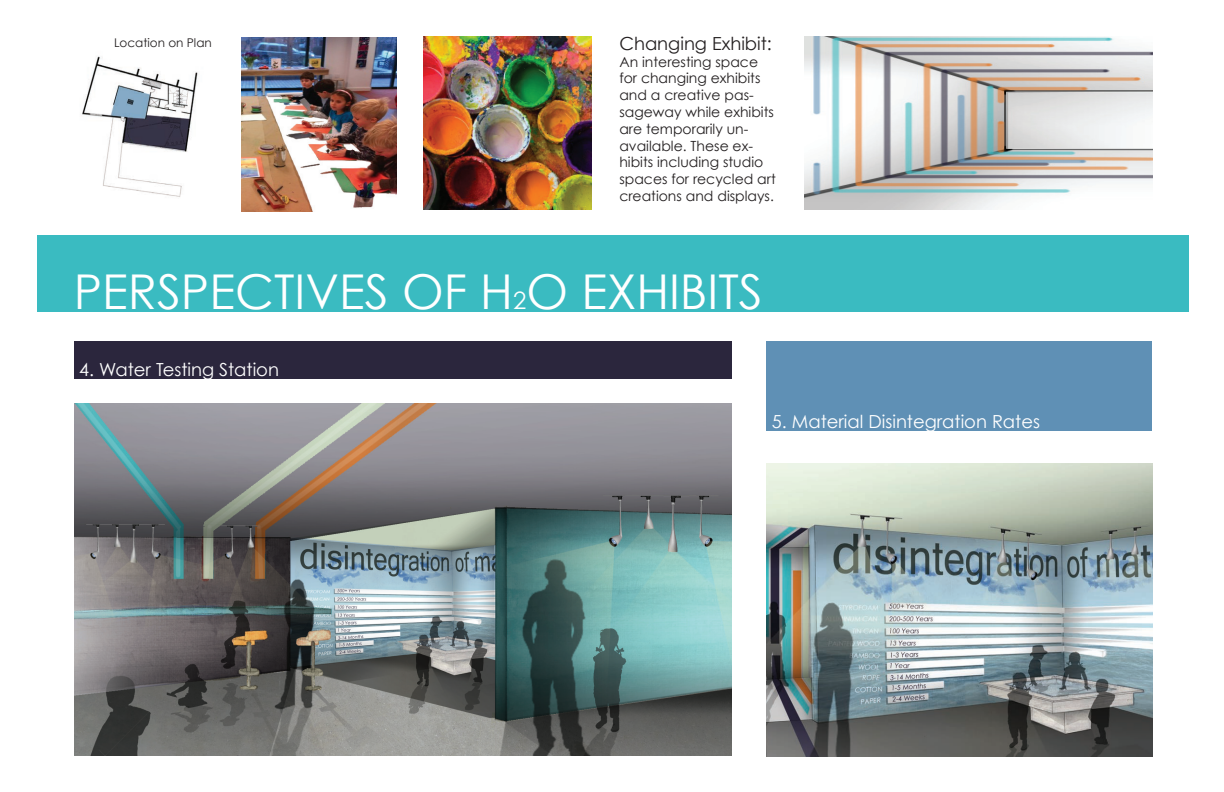
<style>
.page{position:relative;width:1224px;height:792px;background:#fff}
.page>*{position:absolute;margin:0;border:0;box-sizing:border-box;transform-origin:0 0}
.t1{font:48px "Century Gothic";color:#fff}
.t2{font:18px "Century Gothic";color:#fff}
.t3{font:18px "Century Gothic";color:#231f20}
.t4{font:14px/16.8px "Century Gothic";color:#231f20}
.t5{font:12px "Century Gothic";color:#231f20}
.s1{font-size:24px}
</style>
<div class="page">
<img style="left:74px;top:404px;width:658px;height:352px">
<img style="left:766px;top:463px;width:386px;height:293px">
<div style="left:38px;top:235px;width:1152px;height:77px;background:#3abbc1"></div>
<div style="left:766px;top:341px;width:386px;height:90px;background:#5f90b5"></div>
<div style="left:74px;top:341px;width:658px;height:38px;background:#2b263d"></div>
<img style="left:804px;top:36px;width:348px;height:174px">
<img style="left:424px;top:36px;width:168px;height:174px">
<img style="left:242px;top:38px;width:154px;height:173px">
<img style="left:82px;top:56px;width:116px;height:141px">
<p class="t5" style="left:114px;top:35px;width:99px">Location on Plan</p>
<p class="t3" style="left:619px;top:32px;width:154px">Changing Exhibit:</p>
<p class="t4" style="left:619px;top:53px;width:158px">An interesting space for changing exhibits and a creative pas&shy;sageway while exhibits are temporarily un&shy;available. These ex&shy;hibits including studio spaces for recycled art creations and displays.</p>
<h1 class="t1" style="left:74px;top:263px;width:690px">PERSPECTIVES OF H<span class="s1">2</span>O EXHIBITS</h1>
<p class="t2" style="left:79px;top:359px;width:201px">4. Water Testing Station</p>
<p class="t2" style="left:772px;top:411px;width:270px">5. Material Disintegration Rates</p>
</div>
